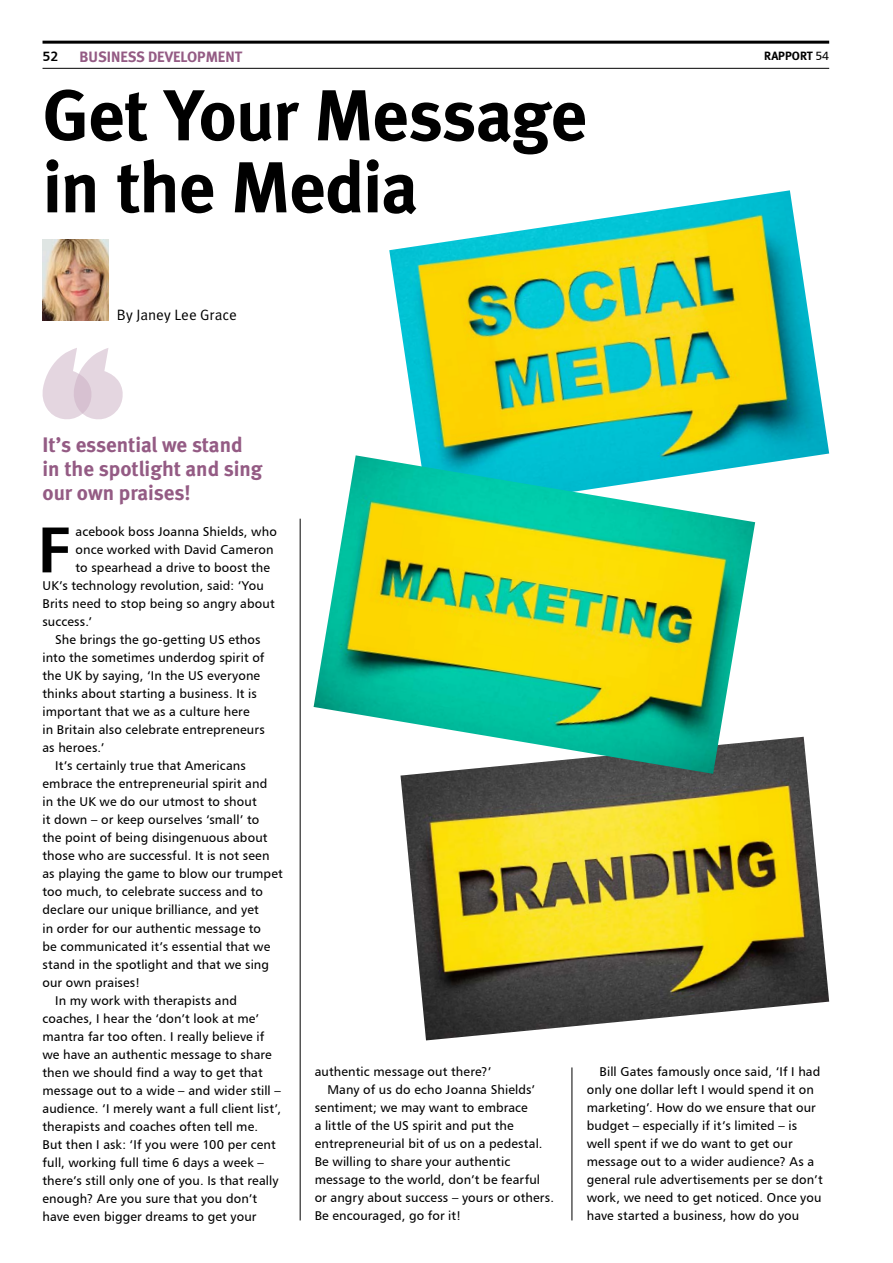
<style>
.page{position:relative;width:893px;height:1263px;background:#fff}
.page>*{position:absolute;margin:0;border:0;box-sizing:border-box;transform-origin:0 0}
.t1{font:700 72px/72px "Meta";letter-spacing:-.015em;color:#000}
.t2{font:64.65px "Humanist 777 BT Bold B";color:#000}
.t3{font:700 21px/24px "Meta";color:#945b84}
.t4{font:700 15px "Meta";color:#945b84}
.t5{font:15px "Meta Normal LF";color:#000}
.t6{font:13.5px "Humanist 777 BT Bold B";color:#000}
.t7{font:12.75px/18px "Humanist 777 BT Roman B";letter-spacing:.01em;color:#000}
.t8{font:700 12px "Meta";color:#000}
.s1{font-family:"Humanist 777 BT Roman B";font-weight:400}
</style>
<div class="page">
<img style="left:43px;top:239px;width:65px;height:81px">
<img style="left:400px;top:737px;width:429px;height:303px">
<img style="left:389px;top:190px;width:440px;height:275px">
<img style="left:314px;top:455px;width:441px;height:319px">
<hr style="left:43px;top:41px;width:786px;height:3px;background:#000">
<hr style="left:43px;top:68px;width:786px;height:1px;background:#000">
<svg style="left:42px;top:348px;width:81px;height:72px"></svg>
<hr style="left:300px;top:519px;width:1px;height:701px;background:#000">
<hr style="left:572px;top:1067px;width:1px;height:153px;background:#000">
<p class="t6" style="left:43px;top:48px;width:18px">52</p>
<p class="t4" style="left:80px;top:47px;width:28px">business</p>
<p class="t4" style="left:148px;top:47px;width:68px">developmen</p>
<p class="t4" style="left:235px;top:47px;width:9px">t</p>
<p class="t8" style="left:764px;top:49px;width:66px">RApport <span class="s1">54</span></p>
<h1 class="t1" style="left:43px;top:78px;width:546px">Get Your Message in the Media</h1>
<p class="t5" style="left:117px;top:306px;width:121px">By Janey Lee Grace</p>
<h3 class="t3" style="left:43px;top:433px;width:222px">It’s essential we stand in the spotlight and sing our own praises!</h3>
<h2 class="t2" style="left:38px;top:509px;width:35px">F</h2>
<p class="t7" style="left:76px;top:523px;width:203px">acebook boss Joanna Shields, who</p>
<p class="t7" style="left:76px;top:541px;width:199px">once worked with David Cameron</p>
<p class="t7" style="left:76px;top:559px;width:196px">to spearhead a drive to boost the</p>
<p class="t7" style="left:43px;top:577px;width:223px">UK’s technology revolution, said: ‘You</p>
<p class="t7" style="left:43px;top:595px;width:234px">Brits need to stop being so angry about</p>
<p class="t7" style="left:43px;top:613px;width:51px">success.’</p>
<p class="t7" style="left:55px;top:631px;width:207px">She brings the go-getting US ethos</p>
<p class="t7" style="left:43px;top:649px;width:223px">into the sometimes underdog spirit of</p>
<p class="t7" style="left:43px;top:667px;width:219px">the UK by saying, ‘In the US everyone</p>
<p class="t7" style="left:43px;top:685px;width:216px">thinks about starting a business. It is</p>
<p class="t7" style="left:43px;top:703px;width:209px">important that we as a culture here</p>
<p class="t7" style="left:43px;top:721px;width:224px">in Britain also celebrate entrepreneurs</p>
<p class="t7" style="left:43px;top:739px;width:63px">as heroes.’</p>
<p class="t7" style="left:55px;top:757px;width:192px">It’s certainly true that Americans</p>
<p class="t7" style="left:43px;top:775px;width:226px">embrace the entrepreneurial spirit and</p>
<p class="t7" style="left:43px;top:793px;width:216px">in the UK we do our utmost to shout</p>
<p class="t7" style="left:43px;top:811px;width:218px">it down – or keep ourselves ‘small’ to</p>
<p class="t7" style="left:43px;top:829px;width:227px">the point of being disingenuous about</p>
<p class="t7" style="left:43px;top:847px;width:228px">those who are successful. It is not seen</p>
<p class="t7" style="left:43px;top:865px;width:242px">as playing the game to blow our trumpet</p>
<p class="t7" style="left:43px;top:883px;width:222px">too much, to celebrate success and to</p>
<p class="t7" style="left:43px;top:901px;width:218px">declare our unique brilliance, and yet</p>
<p class="t7" style="left:43px;top:919px;width:220px">in order for our authentic message to</p>
<p class="t7" style="left:43px;top:937px;width:229px">be communicated it’s essential that we</p>
<p class="t7" style="left:43px;top:955px;width:228px">stand in the spotlight and that we sing</p>
<p class="t7" style="left:43px;top:973px;width:99px">our own praises!</p>
<p class="t7" style="left:55px;top:991px;width:183px">In my work with therapists and</p>
<p class="t7" style="left:43px;top:1009px;width:218px">coaches, I hear the ‘don’t look at me’</p>
<p class="t7" style="left:43px;top:1027px;width:223px">mantra far too often. I really believe if</p>
<p class="t7" style="left:43px;top:1045px;width:231px">we have an authentic message to share</p>
<p class="t7" style="left:43px;top:1063px;width:222px">then we should find a way to get that</p>
<p class="t7" style="left:43px;top:1081px;width:240px">message out to a wide – and wider still –</p>
<p class="t7" style="left:43px;top:1099px;width:240px">audience. ‘I merely want a full client list’,</p>
<p class="t7" style="left:43px;top:1117px;width:217px">therapists and coaches often tell me.</p>
<p class="t7" style="left:43px;top:1135px;width:235px">But then I ask: ‘If you were 100 per cent</p>
<p class="t7" style="left:43px;top:1153px;width:223px">full, working full time 6 days a week –</p>
<p class="t7" style="left:43px;top:1171px;width:238px">there’s still only one of you. Is that really</p>
<p class="t7" style="left:43px;top:1189px;width:216px">enough? Are you sure that you don’t</p>
<p class="t7" style="left:43px;top:1207px;width:216px">have even bigger dreams to get your</p>
<p class="t7" style="left:315px;top:1063px;width:178px">authentic message out there?’</p>
<p class="t7" style="left:327px;top:1081px;width:209px">Many of us do echo Joanna Shields’</p>
<p class="t7" style="left:315px;top:1099px;width:215px">sentiment; we may want to embrace</p>
<p class="t7" style="left:315px;top:1117px;width:201px">a little of the US spirit and put the</p>
<p class="t7" style="left:315px;top:1135px;width:229px">entrepreneurial bit of us on a pedestal.</p>
<p class="t7" style="left:315px;top:1153px;width:197px">Be willing to share your authentic</p>
<p class="t7" style="left:315px;top:1171px;width:227px">message to the world, don’t be fearful</p>
<p class="t7" style="left:315px;top:1189px;width:241px">or angry about success – yours or others.</p>
<p class="t7" style="left:315px;top:1207px;width:148px">Be encouraged, go for it!</p>
<p class="t7" style="left:587px;top:1063px;width:237px;text-indent:13px">Bill Gates famously once said, ‘If I had only one dollar left I would spend it on marketing’. How do we ensure that our budget – especially if it’s limited – is well spent if we do want to get our message out to a wider audience? As a general rule advertisements per se don’t work, we need to get noticed. Once you have started a business, how do you</p>
</div>
